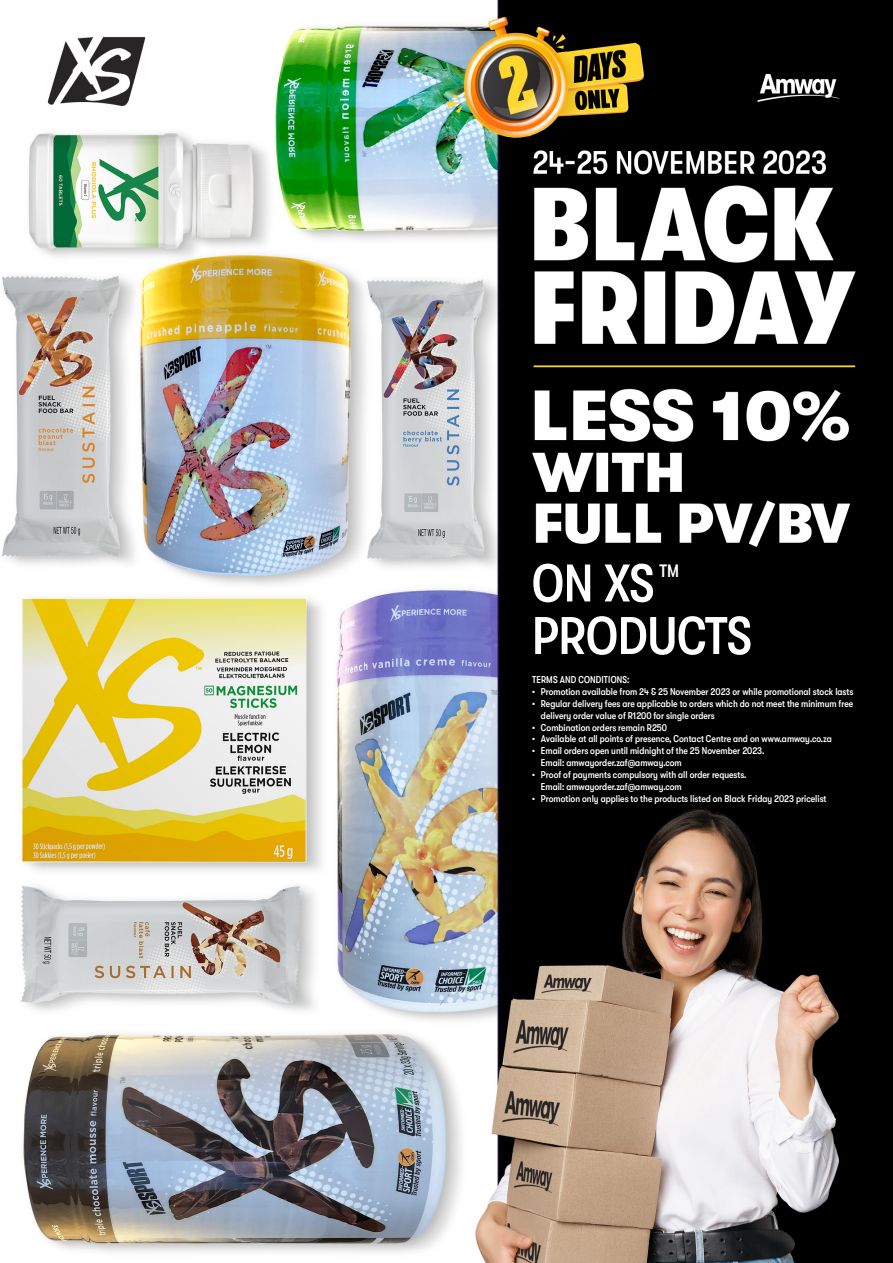
<style>
.page{position:relative;width:893px;height:1263px;background:#fff}
.page>*{position:absolute;margin:0;border:0;box-sizing:border-box;transform-origin:0 0}
.t1{font:500 condensed 52.8px "GT Walsheim Pro";color:#fff}
.t2{font:500 condensed 18px "GT Walsheim Pro";color:#fff}
.t3{font:500 condensed 9.9px/11.9px "GT Walsheim Pro";color:#fff}
</style>
<div class="page">
<img style="left:2px;top:0;width:891px;height:1263px">
<p class="t1" style="left:532px;top:554px;width:124px">ON XS</p>
<p class="t2" style="left:659px;top:561px;width:21px">TM</p>
<p class="t1" style="left:532px;top:606px;width:221px">PRODUCTS</p>
<p class="t3" style="left:532px;top:674px;width:99px">TERMS AND CONDITIONS:</p>
<p class="t3" style="left:532px;top:686px;width:323px">• Promotion available from 24 &amp; 25 November 2023 or while promotional stock lasts</p>
<p class="t3" style="left:541px;top:697px;width:314px;text-indent:-9px">• Regular delivery fees are applicable to orders which do not meet the minimum free delivery order value of R1200 for single orders</p>
<p class="t3" style="left:532px;top:721px;width:136px">• Combination orders remain R250</p>
<p class="t3" style="left:532px;top:733px;width:301px">• Available at all points of presence, Contact Centre and on www.amway.co.za</p>
<p class="t3" style="left:541px;top:745px;width:225px;text-indent:-9px">• Email orders open until midnight of the 25 November 2023.<br>Email: amwayorder.zaf@amway.com</p>
<p class="t3" style="left:541px;top:769px;width:207px;text-indent:-9px">• Proof of payments compulsory with all order requests.<br>Email: amwayorder.zaf@amway.com</p>
<p class="t3" style="left:532px;top:792px;width:296px">• Promotion only applies to the products listed on Black Friday 2023 pricelist</p>
</div>
